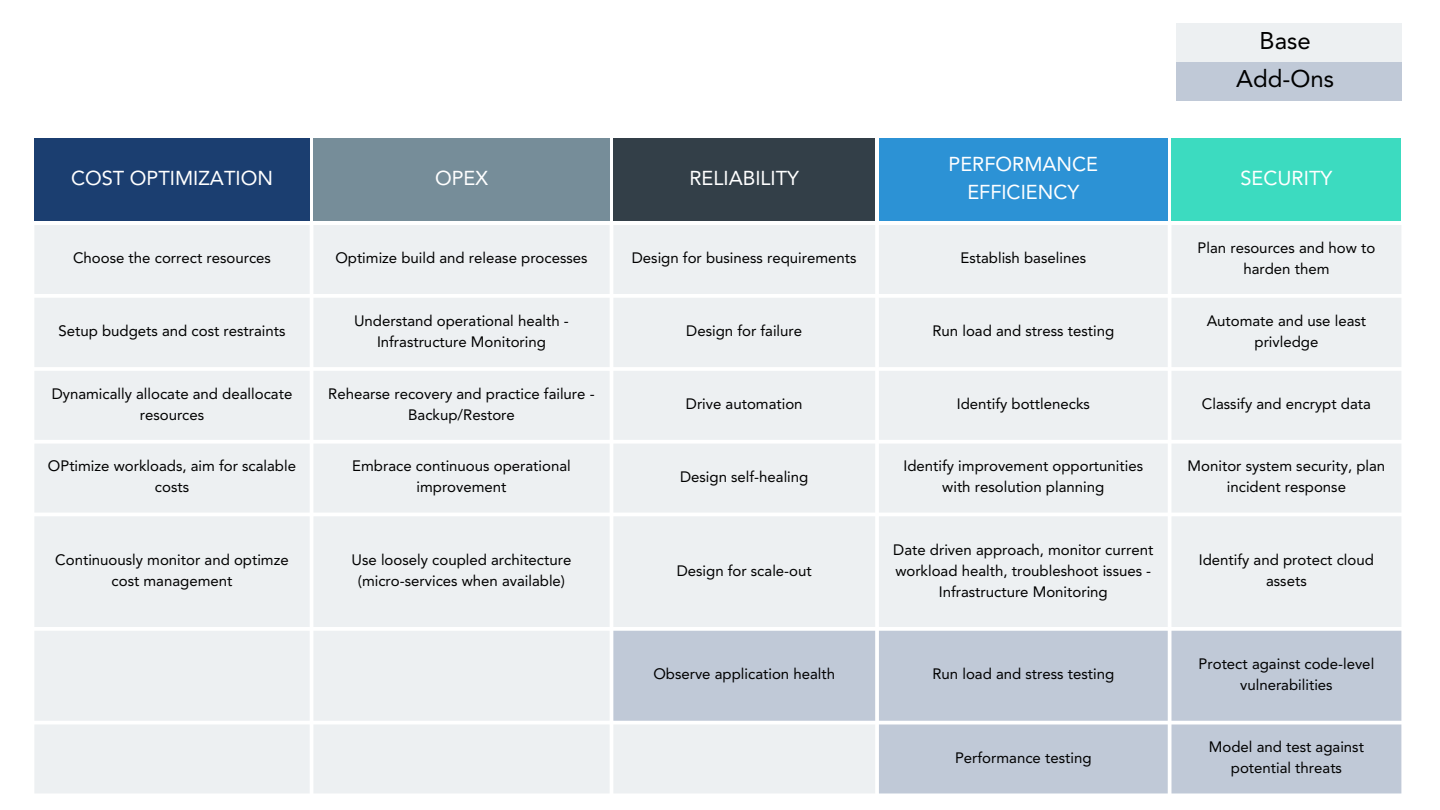
<style>
.page{position:relative;width:1440px;height:810px;background:#fff}
.page>*{position:absolute;margin:0;border:0;box-sizing:border-box;transform-origin:0 0}
.t1{font:24px "Avenir LT Std";color:#000}
.t2{font:20px/27.8px "Avenir LT Std";color:#fff;text-align:center}
.t3{font:15px/21px "Avenir LT Std";color:#000;text-align:center}
</style>
<div class="page">
<div style="left:34px;top:139px;width:276px;height:82px;background:#1b3e70"></div>
<div style="left:313px;top:139px;width:297px;height:82px;background:#768d99"></div>
<div style="left:613px;top:139px;width:262px;height:82px;background:#333f48"></div>
<div style="left:879px;top:139px;width:289px;height:82px;background:#2c92d5"></div>
<div style="left:1172px;top:139px;width:229px;height:82px;background:#3cdbc0"></div>
<div style="left:34px;top:225px;width:1367px;height:568px;background:#edf0f2"></div>
<svg style="left:613px;top:631px;width:788px;height:162px;fill:#c0c9d7"></svg>
<div style="left:1176px;top:24px;width:225px;height:38px;background:#edf0f2"></div>
<div style="left:1176px;top:62px;width:225px;height:38px;background:#c0c9d7"></div>
<p class="t2" style="left:71px;top:166px;width:203px">COST OPTIMIZATION</p>
<p class="t2" style="left:435px;top:166px;width:54px">OPEX</p>
<p class="t2" style="left:689px;top:166px;width:111px">RELIABILITY</p>
<p class="t2" style="left:949px;top:152px;width:151px">PERFORMANCE<br>EFFICIENCY</p>
<p class="t1" style="left:1260px;top:31px;width:53px">Base</p>
<p class="t1" style="left:1236px;top:69px;width:99px">Add-Ons</p>
<p class="t2" style="left:1241px;top:166px;width:93px">SECURITY</p>
<p class="t3" style="left:73px;top:249px;width:199px">Choose the correct resources</p>
<p class="t3" style="left:335px;top:249px;width:254px">Optimize build and release processes</p>
<p class="t3" style="left:632px;top:249px;width:226px">Design for business requirements</p>
<p class="t3" style="left:961px;top:249px;width:127px">Establish baselines</p>
<p class="t3" style="left:1198px;top:238px;width:179px">Plan resources and how to harden them</p>
<p class="t3" style="left:58px;top:322px;width:229px">Setup budgets and cost restraints</p>
<p class="t3" style="left:354px;top:311px;width:216px">Understand operational health -<br>Infrastructure Monitoring</p>
<p class="t3" style="left:686px;top:322px;width:117px">Design for failure</p>
<p class="t3" style="left:932px;top:322px;width:183px">Run load and stress testing</p>
<p class="t3" style="left:1207px;top:311px;width:161px">Automate and use least privledge</p>
<p class="t3" style="left:52px;top:384px;width:242px">Dynamically allocate and deallocate resources</p>
<p class="t3" style="left:328px;top:384px;width:268px">Rehearse recovery and practice failure -<br>Backup/Restore</p>
<p class="t3" style="left:686px;top:395px;width:118px">Drive automation</p>
<p class="t3" style="left:957px;top:395px;width:135px">Identify bottlenecks</p>
<p class="t3" style="left:1202px;top:395px;width:170px">Classify and encrypt data</p>
<p class="t3" style="left:48px;top:457px;width:250px">OPtimize workloads, aim for scalable costs</p>
<p class="t3" style="left:352px;top:457px;width:220px">Embrace continuous operational improvement</p>
<p class="t3" style="left:680px;top:467px;width:130px">Design self-healing</p>
<p class="t3" style="left:904px;top:457px;width:241px">Identify improvement opportunities with resolution planning</p>
<p class="t3" style="left:1188px;top:457px;width:199px">Monitor system security, plan incident response</p>
<p class="t3" style="left:55px;top:551px;width:235px">Continuously monitor and optimze cost management</p>
<p class="t3" style="left:352px;top:551px;width:221px">Use loosely coupled architecture (micro-services when available)</p>
<p class="t3" style="left:677px;top:561px;width:137px">Design for scale-out</p>
<p class="t3" style="left:893px;top:540px;width:262px">Date driven approach, monitor current workload health, troubleshoot issues -<br>Infrastructure Monitoring</p>
<p class="t3" style="left:1199px;top:551px;width:177px">Identify and protect cloud assets</p>
<p class="t3" style="left:653px;top:665px;width:183px">Observe application health</p>
<p class="t3" style="left:932px;top:665px;width:183px">Run load and stress testing</p>
<p class="t3" style="left:1199px;top:655px;width:177px">Protect against code-level vulnerabilities</p>
<p class="t3" style="left:955px;top:748px;width:138px">Performance testing</p>
<p class="t3" style="left:1209px;top:738px;width:157px">Model and test against potential threats</p>
</div>
